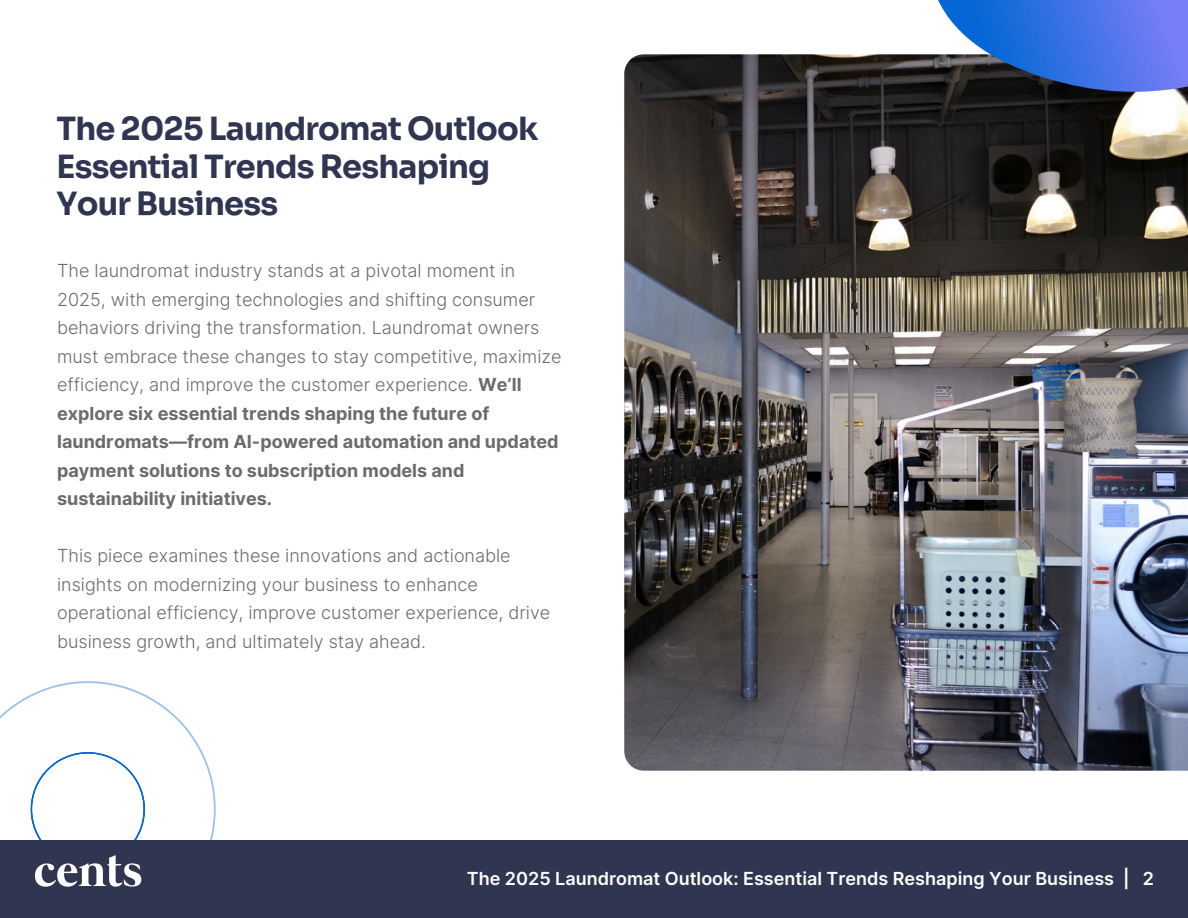
<style>
.page{position:relative;width:1188px;height:918px;background:#fff}
.page>*{position:absolute;margin:0;border:0;box-sizing:border-box;transform-origin:0 0}
.t1{font:700 32px/37.6px "Sora";letter-spacing:-.025em;color:#303651}
.t2{font:300 18px/28.4px "Inter";color:#6b6b6b}
.t3{font:600 18px "Inter";color:#fff}
.s1{font-weight:700}
</style>
<div class="page">
<svg style="left:0;top:681px;width:216px;height:159px"></svg>
<img style="left:624px;top:54px;width:564px;height:717px">
<div style="left:0;top:840px;width:1188px;height:78px;background:#303651"></div>
<svg style="left:30px;top:752px;width:116px;height:135px"></svg>
<svg style="left:928px;top:0;width:260px;height:92px;background:#4b6fc5"></svg>
<h1 class="t1" style="left:56px;top:111px;width:484px">The 2025 Laundromat Outlook<br>Essential Trends Reshaping<br>Your Business</h1>
<p class="t2" style="left:57px;top:257px;width:506px">The laundromat industry stands at a pivotal moment in 2025, with emerging technologies and shifting consumer behaviors driving the transformation. Laundromat owners must embrace these changes to stay competitive, maximize efficiency, and improve the customer experience. <span class="s1">We’ll explore six essential trends shaping the future of laundromats—from AI-powered automation and updated payment solutions to subscription models and sustainability initiatives.</span></p>
<p class="t2" style="left:57px;top:542px;width:495px">This piece examines these innovations and actionable insights on modernizing your business to enhance operational efficiency, improve customer experience, drive business growth, and ultimately stay ahead.</p>
<p class="t3" style="left:467px;top:867px;width:689px">The 2025 Laundromat Outlook: Essential Trends Reshaping Your Business | 2</p>
</div>
